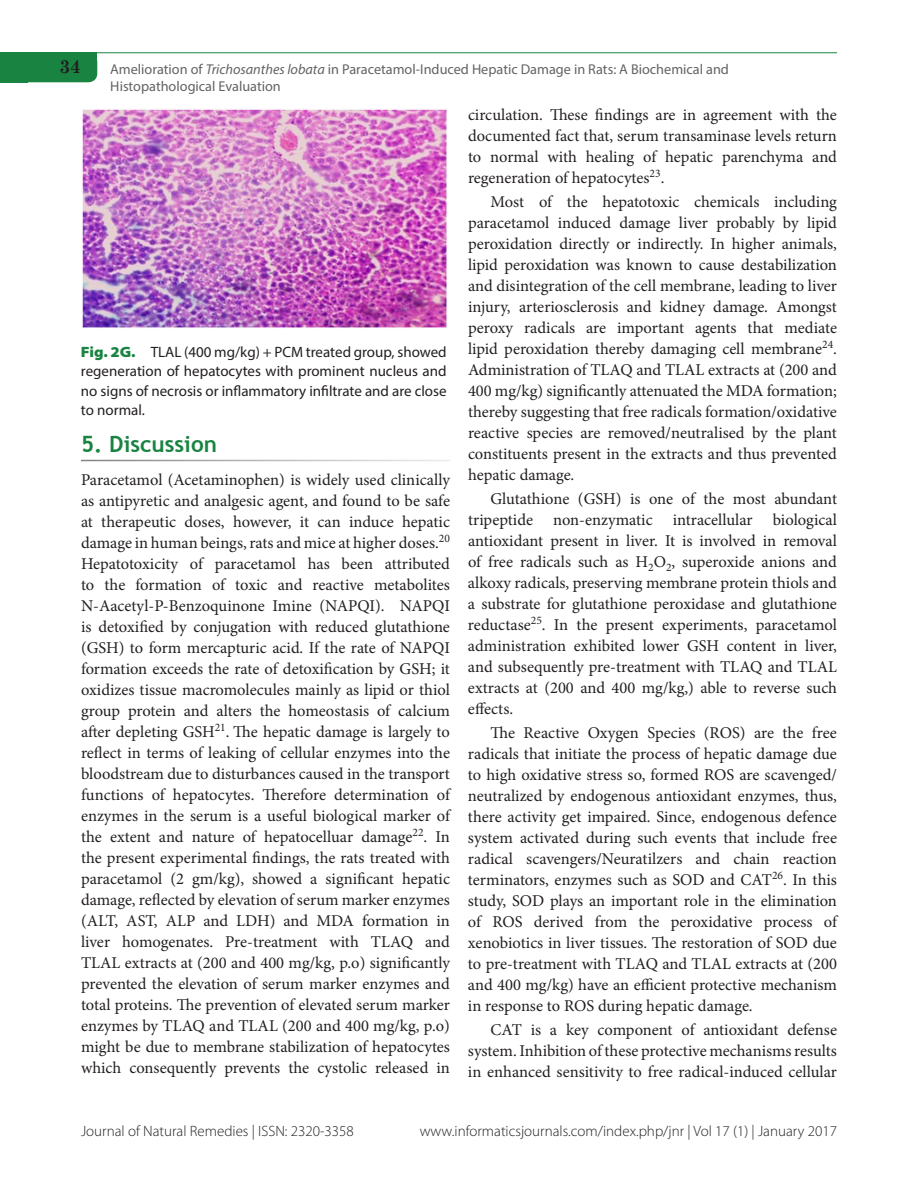
<style>
.page{position:relative;width:918px;height:1188px;background:#fff}
.page>*{position:absolute;margin:0;border:0;box-sizing:border-box;transform-origin:0 0}
.A-level{font:700 22.5px "Trebuchet MS";color:#198441}
.t1{font:700 18.75px "Century Schoolbook";color:#231f20}
.Body_Text{font:16.5px/21px "Minion Pro";color:#231f20;text-align:justify}
.Body_Text_1st_para{font:16.5px/21px "Minion Pro";color:#231f20;text-align:justify}
.t2{font:15px/19.5px "Myriad Pro";color:#231f20;text-align:justify}
.t3{font:300 15px "Myriad Pro";color:#231f20}
.t4{font:14.25px/17.2px "Myriad Pro";color:#636366}
.s1{font-style:italic}
.s2{font-weight:900;font-stretch:semi-expanded;color:#198441}
</style>
<div class="page">
<svg style="left:0;top:67px;width:97px;height:15px"></svg>
<div style="left:0;top:53px;width:97px;height:14px;background:#198441"></div>
<div style="left:0;top:68px;width:28px;height:14px;background:#198441"></div>
<hr style="left:0;top:52px;width:837px;height:1px;background:#198441">
<img style="left:81px;top:108px;width:367px;height:220px">
<p class="t1" style="left:59px;top:52px;width:23px">34</p>
<p class="t4" style="left:110px;top:61px;width:620px">Amelioration of <span class="s1">Trichosanthes lobata</span> in Paracetamol-Induced Hepatic Damage in Rats: A Biochemical and<br>Histopathological Evaluation</p>
<p class="t2" style="left:81px;top:342px;width:367px"><span class="s2">Fig. 2G.</span> TLAL (400 mg/kg) + PCM treated group, showed regeneration of hepatocytes with prominent nucleus and no signs of necrosis or inflammatory infiltrate and are close to normal.</p>
<p class="A-level" style="left:81px;top:430px;width:138px">5. Discussion</p>
<p class="Body_Text_1st_para" style="left:81px;top:470px;width:371px">Paracetamol (Acetaminophen) is widely used clinically as antipyretic and analgesic agent, and found to be safe at therapeutic doses, however, it can induce hepatic damage in human beings, rats and mice at higher doses.<sup>20<br></sup>Hepatotoxicity of paracetamol has been attributed to the formation of toxic and reactive metabolites N-Aacetyl-P-Benzoquinone Imine (NAPQI). NAPQI is detoxified by conjugation with reduced glutathione (GSH) to form mercapturic acid. If the rate of NAPQI formation exceeds the rate of detoxification by GSH; it oxidizes tissue macromolecules mainly as lipid or thiol group protein and alters the homeostasis of calcium after depleting GSH<sup>21</sup>. The hepatic damage is largely to reflect in terms of leaking of cellular enzymes into the bloodstream due to disturbances caused in the transport functions of hepatocytes. Therefore determination of enzymes in the serum is a useful biological marker of the extent and nature of hepatocelluar damage<sup>22</sup>. In the present experimental findings, the rats treated with paracetamol (2 gm/kg), showed a significant hepatic damage, reflected by elevation of serum marker enzymes (ALT, AST, ALP and LDH) and MDA formation in liver homogenates. Pre-treatment with TLAQ and TLAL extracts at (200 and 400 mg/kg, p.o) significantly prevented the elevation of serum marker enzymes and total proteins. The prevention of elevated serum marker enzymes by TLAQ and TLAL (200 and 400 mg/kg, p.o) might be due to membrane stabilization of hepatocytes which consequently prevents the cystolic released in</p>
<p class="Body_Text_1st_para" style="left:468px;top:104px;width:371px">circulation. These findings are in agreement with the documented fact that, serum transaminase levels return to normal with healing of hepatic parenchyma and regeneration of hepatocytes<sup>23</sup>.</p>
<p class="Body_Text" style="left:468px;top:191px;width:371px;text-indent:22px">Most of the hepatotoxic chemicals including paracetamol induced damage liver probably by lipid peroxidation directly or indirectly. In higher animals, lipid peroxidation was known to cause destabilization and disintegration of the cell membrane, leading to liver injury, arteriosclerosis and kidney damage. Amongst peroxy radicals are important agents that mediate lipid peroxidation thereby damaging cell membrane<sup>24</sup>.<br>Administration of TLAQ and TLAL extracts at (200 and 400 mg/kg) significantly attenuated the MDA formation; thereby suggesting that free radicals formation/oxidative reactive species are removed/neutralised by the plant constituents present in the extracts and thus prevented hepatic damage.</p>
<p class="Body_Text" style="left:468px;top:488px;width:371px;text-indent:23px">Glutathione (GSH) is one of the most abundant tripeptide non-enzymatic intracellular biological antioxidant present in liver. It is involved in removal of free radicals such as H<sub>2</sub>O<sub>2</sub>, superoxide anions and alkoxy radicals, preserving membrane protein thiols and a substrate for glutathione peroxidase and glutathione reductase<sup>25</sup>. In the present experiments, paracetamol administration exhibited lower GSH content in liver, and subsequently pre-treatment with TLAQ and TLAL extracts at (200 and 400 mg/kg,) able to reverse such effects.</p>
<p class="Body_Text" style="left:468px;top:722px;width:371px;text-indent:22px">The Reactive Oxygen Species (ROS) are the free radicals that initiate the process of hepatic damage due to high oxidative stress so, formed ROS are scavenged/ neutralized by endogenous antioxidant enzymes, thus, there activity get impaired. Since, endogenous defence system activated during such events that include free radical scavengers/Neuratilzers and chain reaction terminators, enzymes such as SOD and CAT<sup>26</sup>. In this study, SOD plays an important role in the elimination of ROS derived from the peroxidative process of xenobiotics in liver tissues. The restoration of SOD due to pre-treatment with TLAQ and TLAL extracts at (200 and 400 mg/kg) have an efficient protective mechanism in response to ROS during hepatic damage.</p>
<p class="Body_Text" style="left:468px;top:1019px;width:371px;text-indent:22px">CAT is a key component of antioxidant defense system. Inhibition of these protective mechanisms results in enhanced sensitivity to free radical-induced cellular</p>
<p class="t3" style="left:81px;top:1122px;width:274px">Journal of Natural Remedies | ISSN: 2320-3358</p>
<p class="t3" style="left:420px;top:1122px;width:419px">www.informaticsjournals.com/index.php/jnr | Vol 17 (1) | January 2017</p>
</div>
